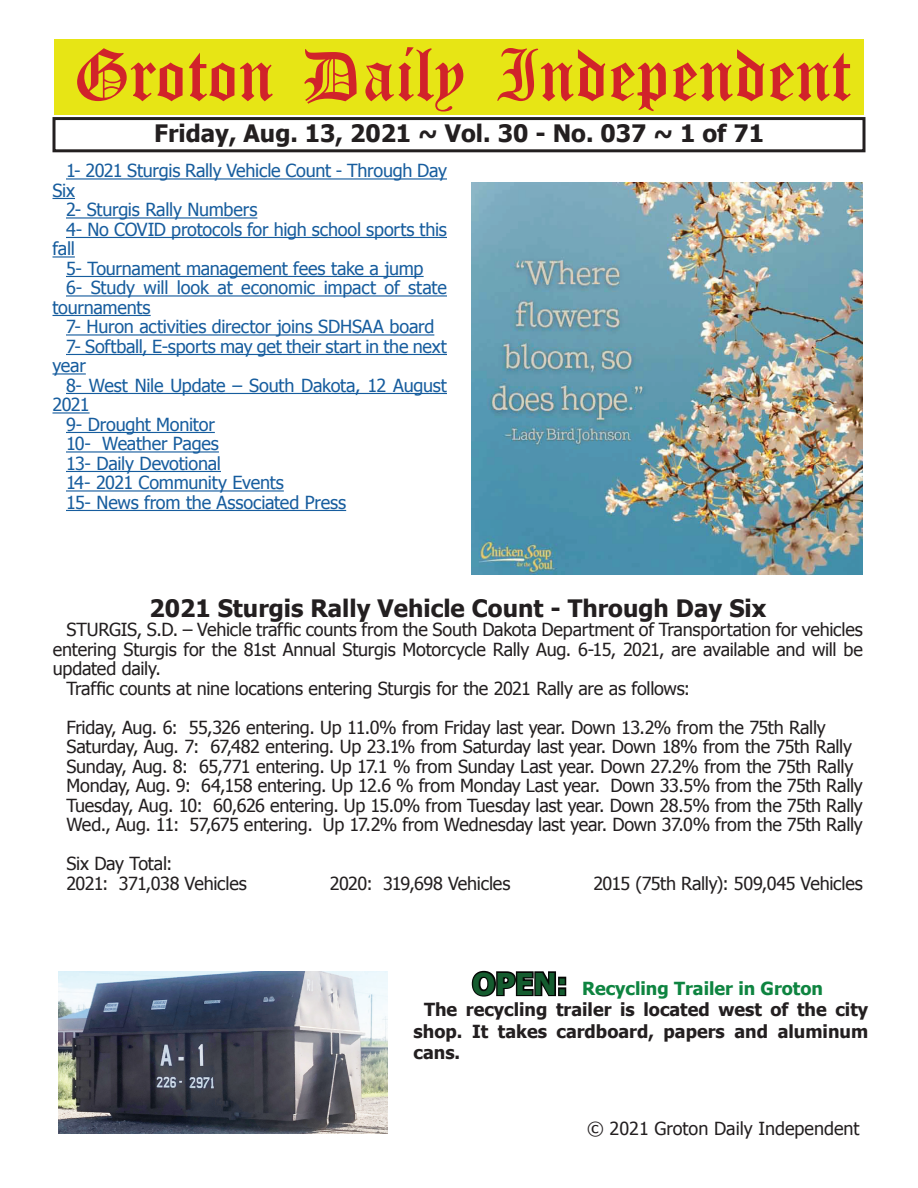
<style>
.page{position:relative;width:918px;height:1188px;background:#fff}
.page>*{position:absolute;margin:0;border:0;box-sizing:border-box;transform-origin:0 0}
.t1{font:54px "Old English Five";color:#d1232a}
.t2{font:700 24px "Tahoma";color:#231f20}
.t3{font:18px/19.5px "Tahoma";letter-spacing:-.015em;color:#231f20}
.t4{font:18px "Tahoma";letter-spacing:-.015em;color:#175d9e}
.t5{font:700 18px "Tahoma";color:#231f20}
.t6{font:700 18px "Tahoma";color:#0e8440}
.s1{font-size:30px;color:#040503}
</style>
<div class="page">
<div style="left:52px;top:117px;width:814px;height:35px;border:3px solid #231f20"></div>
<div style="left:54px;top:40px;width:810px;height:75px;background:#e7e515"></div>
<img style="left:58px;top:972px;width:330px;height:162px">
<img style="left:471px;top:183px;width:391px;height:391px">
<hr style="left:66px;top:178px;width:381px;height:2px;background:#175d9e">
<svg style="left:52px;top:198px;width:23px;height:1px"></svg>
<hr style="left:66px;top:217px;width:191px;height:2px;background:#175d9e">
<hr style="left:66px;top:237px;width:381px;height:1px;background:#175d9e">
<hr style="left:52px;top:256px;width:23px;height:2px;background:#175d9e">
<hr style="left:66px;top:276px;width:358px;height:1px;background:#175d9e">
<hr style="left:66px;top:295px;width:381px;height:2px;background:#175d9e">
<hr style="left:52px;top:315px;width:99px;height:1px;background:#175d9e">
<hr style="left:66px;top:334px;width:368px;height:2px;background:#175d9e">
<hr style="left:66px;top:354px;width:381px;height:1px;background:#175d9e">
<hr style="left:52px;top:373px;width:34px;height:2px;background:#175d9e">
<hr style="left:66px;top:393px;width:381px;height:1px;background:#175d9e">
<hr style="left:52px;top:412px;width:38px;height:2px;background:#175d9e">
<hr style="left:66px;top:432px;width:149px;height:1px;background:#175d9e">
<hr style="left:66px;top:451px;width:153px;height:2px;background:#175d9e">
<hr style="left:66px;top:471px;width:155px;height:1px;background:#175d9e">
<hr style="left:66px;top:490px;width:218px;height:2px;background:#175d9e">
<hr style="left:66px;top:510px;width:280px;height:1px;background:#175d9e">
<h1 class="t1" style="left:73px;top:50px;width:779px">Groton Daily Independent</h1>
<h2 class="t2" style="left:154px;top:116px;width:611px">Friday, Aug. 13, 2021 ~ Vol. 30 - No. 037 ~ 1 of 71</h2>
<p class="t4" style="left:66px;top:159px;width:383px">1- 2021 Sturgis Rally Vehicle Count - Through Day</p>
<p class="t4" style="left:52px;top:178px;width:24px">Six</p>
<p class="t4" style="left:66px;top:198px;width:193px">2- Sturgis Rally Numbers</p>
<p class="t4" style="left:66px;top:217px;width:382px">4- No COVID protocols for high school sports this</p>
<p class="t4" style="left:52px;top:237px;width:24px">fall</p>
<p class="t4" style="left:66px;top:256px;width:359px">5- Tournament management fees take a jump</p>
<p class="t4" style="left:66px;top:276px;width:382px">6- Study will look at economic impact of state</p>
<p class="t4" style="left:52px;top:295px;width:100px">tournaments</p>
<p class="t4" style="left:66px;top:315px;width:370px">7- Huron activities director joins SDHSAA board</p>
<p class="t4" style="left:66px;top:334px;width:382px">7- Softball, E-sports may get their start in the next</p>
<p class="t4" style="left:52px;top:354px;width:35px">year</p>
<p class="t4" style="left:66px;top:373px;width:382px">8- West Nile Update – South Dakota, 12 August</p>
<p class="t4" style="left:52px;top:393px;width:39px">2021</p>
<p class="t4" style="left:66px;top:412px;width:150px">9- Drought Monitor</p>
<p class="t4" style="left:66px;top:432px;width:154px">10- Weather Pages</p>
<p class="t4" style="left:66px;top:451px;width:156px">13- Daily Devotional</p>
<p class="t4" style="left:66px;top:471px;width:219px">14- 2021 Community Events</p>
<p class="t4" style="left:66px;top:490px;width:282px">15- News from the Associated Press</p>
<h2 class="t2" style="left:150px;top:591px;width:618px">2021 Sturgis Rally Vehicle Count - Through Day Six</h2>
<p class="t3" style="left:66px;top:619px;width:798px">STURGIS, S.D. – Vehicle traffic counts from the South Dakota Department of Transportation for vehicles</p>
<p class="t3" style="left:53px;top:639px;width:811px">entering Sturgis for the 81st Annual Sturgis Motorcycle Rally Aug. 6-15, 2021, are available and will be</p>
<p class="t3" style="left:53px;top:658px;width:110px">updated daily.</p>
<p class="t3" style="left:66px;top:678px;width:625px">Traffic counts at nine locations entering Sturgis for the 2021 Rally are as follows:</p>
<p class="t3" style="left:66px;top:717px;width:798px">Friday, Aug. 6: 55,326 entering. Up 11.0% from Friday last year. Down 13.2% from the 75th Rally Saturday, Aug. 7: 67,482 entering. Up 23.1% from Saturday last year. Down 18% from the 75th Rally Sunday, Aug. 8: 65,771 entering. Up 17.1 % from Sunday Last year. Down 27.2% from the 75th Rally Monday, Aug. 9: 64,158 entering. Up 12.6 % from Monday Last year. Down 33.5% from the 75th Rally Tuesday, Aug. 10: 60,626 entering. Up 15.0% from Tuesday last year. Down 28.5% from the 75th Rally Wed., Aug. 11: 57,675 entering. Up 17.2% from Wednesday last year. Down 37.0% from the 75th Rally</p>
<p class="t3" style="left:66px;top:853px;width:182px">Six Day Total:<br>2021: 371,038 Vehicles</p>
<p class="t3" style="left:330px;top:872px;width:182px">2020: 319,698 Vehicles</p>
<p class="t3" style="left:593px;top:872px;width:271px">2015 (75th Rally): 509,045 Vehicles</p>
<p class="t6" style="left:472px;top:975px;width:352px"><span class="s1">OPEN:</span> Recycling Trailer in Groton</p>
<p class="t5" style="left:424px;top:997px;width:446px">The recycling trailer is located west of the city</p>
<p class="t5" style="left:414px;top:1019px;width:456px">shop. It takes cardboard, papers and aluminum</p>
<p class="t5" style="left:414px;top:1040px;width:48px">cans.</p>
<p class="t3" style="left:587px;top:1118px;width:274px">© 2021 Groton Daily Independent</p>
</div>
